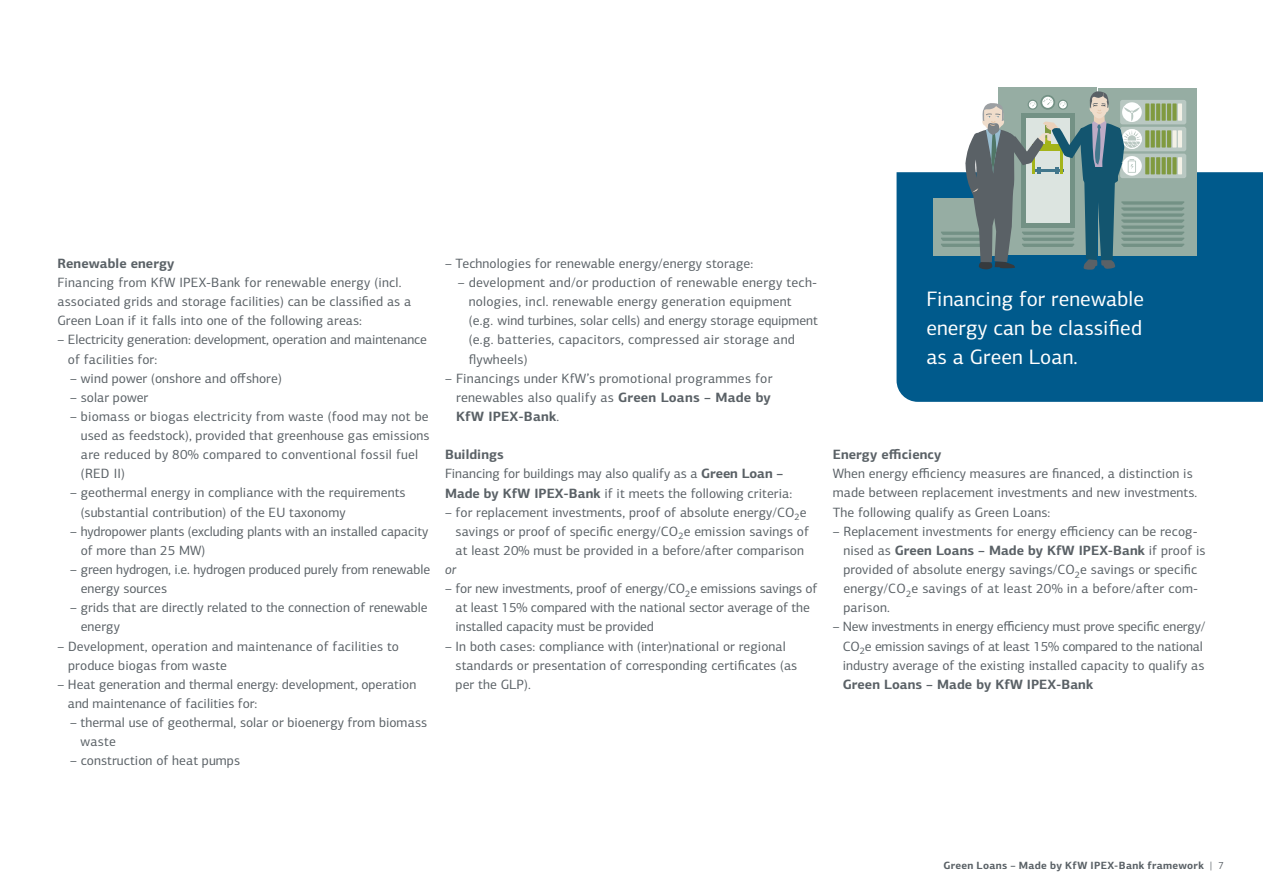
<style>
.page{position:relative;width:1263px;height:893px;background:#fff}
.page>*{position:absolute;margin:0;border:0;box-sizing:border-box;transform-origin:0 0}
.t1{font:21px/28.7px "KFW Centro Sans";letter-spacing:.005em;color:#fff;text-align:justify}
.t2{font:13.5px/19.2px "KFW Centro Sans";letter-spacing:.005em;color:#5a6166}
.t3{font:13.5px/19.2px "KFW Centro Sans";letter-spacing:-.015em;color:#5a6166}
.t4{font:700 13.5px "KFW Centro Sans";letter-spacing:.005em;color:#5a6166}
.t5{font:italic 13.5px "KFW Centro Sans";color:#5a6166}
.t6{font:700 10.5px "KFW Centro Sans";letter-spacing:.03em;color:#5a6166}
.s1{font-weight:700}
.s2{font-weight:400}
</style>
<div class="page">
<div style="left:896px;top:172px;width:367px;height:230px;background:#005a8c"></div>
<div style="left:933px;top:198px;width:64px;height:57px;background:#96ada3"></div>
<div style="left:1099px;top:88px;width:98px;height:167px;background:#96ada3"></div>
<div style="left:1120px;top:127px;width:66px;height:24px;background:#b9c8c2;border-radius:2px"></div>
<div style="left:1120px;top:100px;width:66px;height:24px;background:#b9c8c2;border-radius:2px"></div>
<div style="left:1120px;top:154px;width:66px;height:24px;background:#b9c8c2;border-radius:2px"></div>
<svg style="left:941px;top:91px;width:244px;height:179px"></svg>
<p class="t4" style="left:57px;top:255px;width:118px">Renewable energy</p>
<p class="t2" style="left:57px;top:273px;width:355px">Financing from KfW IPEX‑Bank for renewable energy (incl. associated grids and storage facilities) can be classified as a<br>Green Loan if it falls into one of the following areas:</p>
<p class="t2" style="left:68px;top:330px;width:361px;text-indent:-11px">– Electricity generation: development, operation and maintenance of facilities for:</p>
<p class="t2" style="left:70px;top:368px;width:213px">– wind power (onshore and offshore)</p>
<p class="t2" style="left:70px;top:388px;width:80px">– solar power</p>
<p class="t2" style="left:81px;top:407px;width:350px;text-indent:-11px">– biomass or biogas electricity from waste (food may not be used as feedstock), provided that greenhouse gas emissions are reduced by 80% compared to conventional fossil fuel (RED II)</p>
<p class="t2" style="left:81px;top:483px;width:326px;text-indent:-11px">– geothermal energy in compliance with the requirements (substantial contribution) of the EU taxonomy</p>
<p class="t2" style="left:81px;top:522px;width:349px;text-indent:-11px">– hydropower plants (excluding plants with an installed capacity of more than 25 MW)</p>
<p class="t2" style="left:81px;top:560px;width:351px;text-indent:-11px">– green hydrogen, i.e. hydrogen produced purely from renewable energy sources</p>
<p class="t2" style="left:81px;top:598px;width:348px;text-indent:-11px">– grids that are directly related to the connection of renewable energy</p>
<p class="t2" style="left:68px;top:636px;width:332px;text-indent:-11px">– Development, operation and maintenance of facilities to produce biogas from waste</p>
<p class="t2" style="left:68px;top:675px;width:350px;text-indent:-11px">– Heat generation and thermal energy: development, operation and maintenance of facilities for:</p>
<p class="t2" style="left:81px;top:713px;width:348px;text-indent:-10px">– thermal use of geothermal, solar or bioenergy from biomass waste</p>
<p class="t2" style="left:70px;top:751px;width:171px">– construction of heat pumps</p>
<p class="t2" style="left:445px;top:254px;width:310px">– Technologies for renewable energy/energy storage:</p>
<p class="t2" style="left:469px;top:273px;width:351px;text-indent:-11px">– development and/or production of renewable energy tech‑ nologies, incl. renewable energy generation equipment (e.g. wind turbines, solar cells) and energy storage equipment (e.g. batteries, capacitors, compressed air storage and flywheels)</p>
<p class="t2" style="left:456px;top:368px;width:318px;text-align:justify;text-indent:-11px">– Financings under KfW’s promotional programmes for renewables also qualify as <span class="s1">Green Loans – Made by KfW -IPEX‑Bank</span>.</p>
<p class="t2" style="left:445px;top:445px;width:349px"><span class="s1">Buildings<br></span>Financing for buildings may also qualify as a <span class="s1">Green Loan –<br>Made by KfW IPEX‑Bank</span> if it meets the following criteria:</p>
<p class="t2" style="left:456px;top:502px;width:355px;text-indent:-11px">– for replacement investments, proof of absolute energy/CO<sub>2</sub>e savings or proof of specific energy/CO<sub>2</sub>e emission savings of at least 20% must be provided in a before/after comparison</p>
<p class="t5" style="left:445px;top:561px;width:13px">or</p>
<p class="t2" style="left:456px;top:579px;width:363px;text-indent:-11px">– for new investments, proof of energy/CO<sub>2</sub>e emissions savings of at least 15% compared with the national sector average of the installed capacity must be provided</p>
<p class="t2" style="left:456px;top:636px;width:343px;text-indent:-11px">– In both cases: compliance with (inter)national or regional standards or presentation of corresponding certificates (as per the GLP).</p>
<h1 class="t1" style="left:926px;top:285px;width:219px">Financing for renewable energy can be classified as a Green Loan.</h1>
<p class="t4" style="left:833px;top:446px;width:110px">Energy efficiency</p>
<p class="t2" style="left:833px;top:464px;width:366px">When energy efficiency measures are financed, a distinction is made between replacement investments and new investments.<br>The following qualify as Green Loans:</p>
<p class="t2" style="left:843px;top:522px;width:364px;text-indent:-11px">– Replacement investments for energy efficiency can be recog‑ nised as <span class="s1">Green Loans – Made by KfW IPEX‑Bank</span> if proof is provided of absolute energy savings/CO<sub>2</sub>e savings or specific energy/CO<sub>2</sub>e savings of at least 20% in a before/after com‑ parison.</p>
<p class="t3" style="left:843px;top:617px;width:364px;text-indent:-10px">– New investments in energy efficiency must prove specific energy/<br>CO<sub>2</sub>e emission savings of at least 15% compared to the national industry average of the existing installed capacity to qualify as</p>
<p class="t4" style="left:843px;top:676px;width:252px">Green Loans – Made by KfW IPEX‑Bank</p>
<p class="t6" style="left:943px;top:859px;width:282px">Green Loans – Made by KfW IPEX‑Bank framework <span class="s2">| 7</span></p>
</div>
